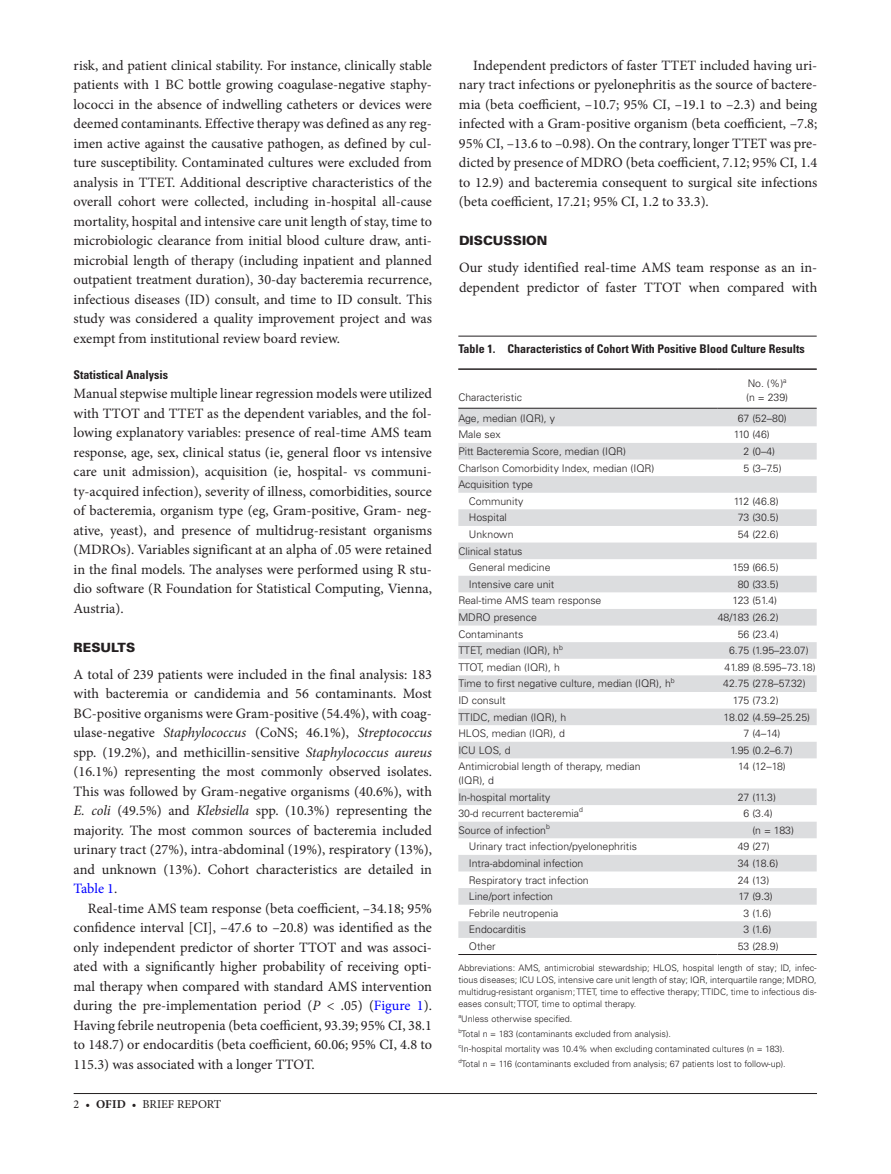
<style>
.page{position:relative;width:891px;height:1174px;background:#fff}
.page>*{position:absolute;margin:0;border:0;box-sizing:border-box;transform-origin:0 0}
.t1{font:14.25px/19.5px "Minion Pro";color:#231f20;text-align:justify}
.t2{font:900 12.75px "Univers LT Std";color:#231f20}
.t3{font:700 condensed 12px "Univers LT Std";color:#231f20}
.t4{font:12px "Minion Pro";color:#231f20}
.t5{font:300 10.5px/13.5px "Univers LT Std";color:#231f20}
.t6{font:300 9px/12px "Univers LT Std";color:#231f20;text-align:justify}
.s1{font-style:italic}
.s2{color:#00f}
.s3{font-weight:700}
</style>
<div class="page">
<hr style="left:74px;top:1093px;width:743px;height:1px;background:#231f20">
<hr style="left:458px;top:336px;width:359px;height:1px;background:#231f20">
<svg style="left:458px;top:409px;width:359px;height:529px"></svg>
<hr style="left:458px;top:369px;width:260px;height:1px;background:#231f20">
<hr style="left:458px;top:408px;width:260px;height:1px;background:#231f20">
<hr style="left:718px;top:369px;width:99px;height:1px;background:#231f20">
<hr style="left:718px;top:408px;width:99px;height:1px;background:#231f20">
<hr style="left:458px;top:954px;width:260px;height:1px;background:#231f20">
<hr style="left:718px;top:954px;width:99px;height:1px;background:#231f20">
<p class="t1" style="left:74px;top:55px;width:360px">risk, and patient clinical stability. For instance, clinically stable patients with 1 BC bottle growing coagulase-negative staphy&shy;lococci in the absence of indwelling catheters or devices were deemed contaminants. Effective therapy was defined as any reg&shy;imen active against the causative pathogen, as defined by cul&shy;ture susceptibility. Contaminated cultures were excluded from analysis in TTET. Additional descriptive characteristics of the overall cohort were collected, including in-hospital all-cause mortality, hospital and intensive care unit length of stay, time to microbiologic clearance from initial blood culture draw, anti&shy;microbial length of therapy (including inpatient and planned outpatient treatment duration), 30-day bacteremia recurrence, infectious diseases (ID) consult, and time to ID consult. This study was considered a quality improvement project and was exempt from institutional review board review.</p>
<p class="t3" style="left:74px;top:367px;width:96px">Statistical Analysis</p>
<p class="t1" style="left:74px;top:384px;width:360px">Manual stepwise multiple linear regression models were utilized with TTOT and TTET as the dependent variables, and the fol&shy;lowing explanatory variables: presence of real-time AMS team response, age, sex, clinical status (ie, general floor vs intensive care unit admission), acquisition (ie, hospital- vs communi&shy;ty-acquired infection), severity of illness, comorbidities, source of bacteremia, organism type (eg, Gram-positive, Gram- neg&shy;ative, yeast), and presence of multidrug-resistant organisms (MDROs). Variables significant at an alpha of .05 were retained in the final models. The analyses were performed using R stu&shy;dio software (R Foundation for Statistical Computing, Vienna, Austria).</p>
<p class="t2" style="left:74px;top:639px;width:63px">RESULTS</p>
<p class="t1" style="left:74px;top:664px;width:360px">A total of 239 patients were included in the final analysis: 183 with bacteremia or candidemia and 56 contaminants. Most BC-positive organisms were Gram-positive (54.4%), with coag&shy;ulase-negative <span class="s1">Staphylococcus</span> (CoNS; 46.1%), <span class="s1">Streptococcus </span>spp. (19.2%), and methicillin-sensitive <span class="s1">Staphylococcus aureus </span>(16.1%) representing the most commonly observed isolates.<br>This was followed by Gram-negative organisms (40.6%), with <span class="s1">E. coli</span> (49.5%) and <span class="s1">Klebsiella</span> spp. (10.3%) representing the majority. The most common sources of bacteremia included urinary tract (27%), intra-abdominal (19%), respiratory (13%), and unknown (13%). Cohort characteristics are detailed in <span class="s2">Table 1</span>.</p>
<p class="t1" style="left:74px;top:898px;width:360px;text-indent:14px">Real-time AMS team response (beta coefficient, –34.18; 95% confidence interval [CI], –47.6 to –20.8) was identified as the only independent predictor of shorter TTOT and was associ&shy;ated with a significantly higher probability of receiving opti&shy;mal therapy when compared with standard AMS intervention during the pre-implementation period (<span class="s1">P</span> &lt; .05) (<span class="s2">Figure 1</span>).<br>Having febrile neutropenia (beta coefficient, 93.39; 95% CI, 38.1 to 148.7) or endocarditis (beta coefficient, 60.06; 95% CI, 4.8 to 115.3) was associated with a longer TTOT.</p>
<p class="t4" style="left:74px;top:1096px;width:149px">2 • <span class="s3">ofid</span> • BRIEF REPORT</p>
<p class="t1" style="left:459px;top:55px;width:360px;text-indent:14px">Independent predictors of faster TTET included having uri&shy;nary tract infections or pyelonephritis as the source of bactere&shy;mia (beta coefficient, –10.7; 95% CI, –19.1 to –2.3) and being infected with a Gram-positive organism (beta coefficient, –7.8; 95% CI, –13.6 to –0.98). On the contrary, longer TTET was pre&shy;dicted by presence of MDRO (beta coefficient, 7.12; 95% CI, 1.4 to 12.9) and bacteremia consequent to surgical site infections (beta coefficient, 17.21; 95% CI, 1.2 to 33.3).</p>
<p class="t2" style="left:459px;top:233px;width:90px">DISCUSSION</p>
<p class="t1" style="left:459px;top:258px;width:360px">Our study identified real-time AMS team response as an in&shy;dependent predictor of faster TTOT when compared with</p>
<p class="t3" style="left:458px;top:341px;width:348px">Table 1. Characteristics of Cohort With Positive Blood Culture Results</p>
<p class="t5" style="left:458px;top:390px;width:65px">Characteristic</p>
<p class="t5" style="left:746px;top:377px;width:43px">No. (%)<sup>a </sup>(n = 239)</p>
<p class="t5" style="left:458px;top:411px;width:98px">Age, median (IQR), y</p>
<p class="t5" style="left:738px;top:411px;width:51px">67 (52–80)</p>
<p class="t5" style="left:458px;top:428px;width:44px">Male sex</p>
<p class="t5" style="left:734px;top:428px;width:37px">110 (46)</p>
<p class="t5" style="left:458px;top:445px;width:169px">Pitt Bacteremia Score, median (IQR)</p>
<p class="t5" style="left:744px;top:445px;width:33px">2 (0–4)</p>
<p class="t5" style="left:458px;top:461px;width:198px">Charlson Comorbidity Index, median (IQR)</p>
<p class="t5" style="left:744px;top:461px;width:40px">5 (3–7.5)</p>
<p class="t5" style="left:458px;top:476px;width:76px;line-height:16.6px;text-align:center">Acquisition type<br>Community</p>
<p class="t5" style="left:734px;top:494px;width:46px">112 (46.8)</p>
<p class="t5" style="left:469px;top:511px;width:40px">Hospital</p>
<p class="t5" style="left:738px;top:511px;width:42px">73 (30.5)</p>
<p class="t5" style="left:469px;top:528px;width:46px">Unknown</p>
<p class="t5" style="left:738px;top:528px;width:42px">54 (22.6)</p>
<p class="t5" style="left:469px;top:543px;width:83px;line-height:16.6px;text-indent:-10px">Clinical status<br>General medicine</p>
<p class="t5" style="left:732px;top:561px;width:48px">159 (66.5)</p>
<p class="t5" style="left:469px;top:577px;width:87px">Intensive care unit</p>
<p class="t5" style="left:738px;top:577px;width:42px">80 (33.5)</p>
<p class="t5" style="left:458px;top:594px;width:145px">Real-time AMS team response</p>
<p class="t5" style="left:732px;top:594px;width:46px">123 (51.4)</p>
<p class="t5" style="left:458px;top:611px;width:80px">MDRO presence</p>
<p class="t5" style="left:718px;top:611px;width:62px">48/183 (26.2)</p>
<p class="t5" style="left:458px;top:627px;width:66px">Contaminants</p>
<p class="t5" style="left:738px;top:627px;width:42px">56 (23.4)</p>
<p class="t5" style="left:458px;top:644px;width:106px">TTET, median (IQR), h<sup>b</sup></p>
<p class="t5" style="left:729px;top:644px;width:81px">6.75 (1.95–23.07)</p>
<p class="t5" style="left:458px;top:660px;width:103px">TTOT, median (IQR), h</p>
<p class="t5" style="left:725px;top:660px;width:92px">41.89 (8.595–73.18)</p>
<p class="t5" style="left:458px;top:677px;width:218px">Time to first negative culture, median (IQR), h<sup>b</sup></p>
<p class="t5" style="left:723px;top:677px;width:84px">42.75 (27.8–57.32)</p>
<p class="t5" style="left:458px;top:694px;width:49px">ID consult</p>
<p class="t5" style="left:733px;top:694px;width:47px">175 (73.2)</p>
<p class="t5" style="left:458px;top:710px;width:109px">TTIDC, median (IQR), h</p>
<p class="t5" style="left:724px;top:710px;width:88px">18.02 (4.59–25.25)</p>
<p class="t5" style="left:458px;top:727px;width:108px">HLOS, median (IQR), d</p>
<p class="t5" style="left:744px;top:727px;width:38px">7 (4–14)</p>
<p class="t5" style="left:458px;top:743px;width:54px">ICU LOS, d</p>
<p class="t5" style="left:730px;top:743px;width:64px">1.95 (0.2–6.7)</p>
<p class="t5" style="left:458px;top:760px;width:184px">Antimicrobial length of therapy, median (IQR), d</p>
<p class="t5" style="left:738px;top:760px;width:49px">14 (12–18)</p>
<p class="t5" style="left:458px;top:790px;width:94px">In-hospital mortality</p>
<p class="t5" style="left:738px;top:790px;width:40px">27 (11.3)</p>
<p class="t5" style="left:458px;top:807px;width:126px">30-d recurrent bacteremia<sup>d</sup></p>
<p class="t5" style="left:744px;top:807px;width:31px">6 (3.4)</p>
<p class="t5" style="left:458px;top:823px;width:93px">Source of infection<sup>b</sup></p>
<p class="t5" style="left:752px;top:823px;width:43px">(n = 183)</p>
<p class="t5" style="left:469px;top:840px;width:170px">Urinary tract infection/pyelonephritis</p>
<p class="t5" style="left:738px;top:840px;width:34px">49 (27)</p>
<p class="t5" style="left:469px;top:857px;width:116px">Intra-abdominal infection</p>
<p class="t5" style="left:738px;top:857px;width:42px">34 (18.6)</p>
<p class="t5" style="left:469px;top:873px;width:121px">Respiratory tract infection</p>
<p class="t5" style="left:738px;top:873px;width:33px">24 (13)</p>
<p class="t5" style="left:469px;top:890px;width:86px">Line/port infection</p>
<p class="t5" style="left:739px;top:890px;width:36px">17 (9.3)</p>
<p class="t5" style="left:469px;top:906px;width:91px">Febrile neutropenia</p>
<p class="t5" style="left:744px;top:906px;width:29px">3 (1.6)</p>
<p class="t5" style="left:469px;top:923px;width:59px">Endocarditis</p>
<p class="t5" style="left:744px;top:923px;width:29px">3 (1.6)</p>
<p class="t5" style="left:469px;top:940px;width:28px">Other</p>
<p class="t5" style="left:738px;top:940px;width:42px">53 (28.9)</p>
<p class="t6" style="left:458px;top:962px;width:360px">Abbreviations: AMS, antimicrobial stewardship; HLOS, hospital length of stay; ID, infec&shy;tious diseases; ICU LOS, intensive care unit length of stay; IQR, interquartile range; MDRO, multidrug-resistant organism; TTET, time to effective therapy; TTIDC, time to infectious dis&shy;eases consult; TTOT, time to optimal therapy.</p>
<p class="t6" style="left:458px;top:1012px;width:329px;line-height:15px;text-align:left"><sup>a</sup>Unless otherwise specified.<br><sup>b</sup>Total n = 183 (contaminants excluded from analysis).<br><sup>c</sup>In-hospital mortality was 10.4% when excluding contaminated cultures (n = 183). <sup>d</sup>Total n = 116 (contaminants excluded from analysis; 67 patients lost to follow-up).</p>
</div>
